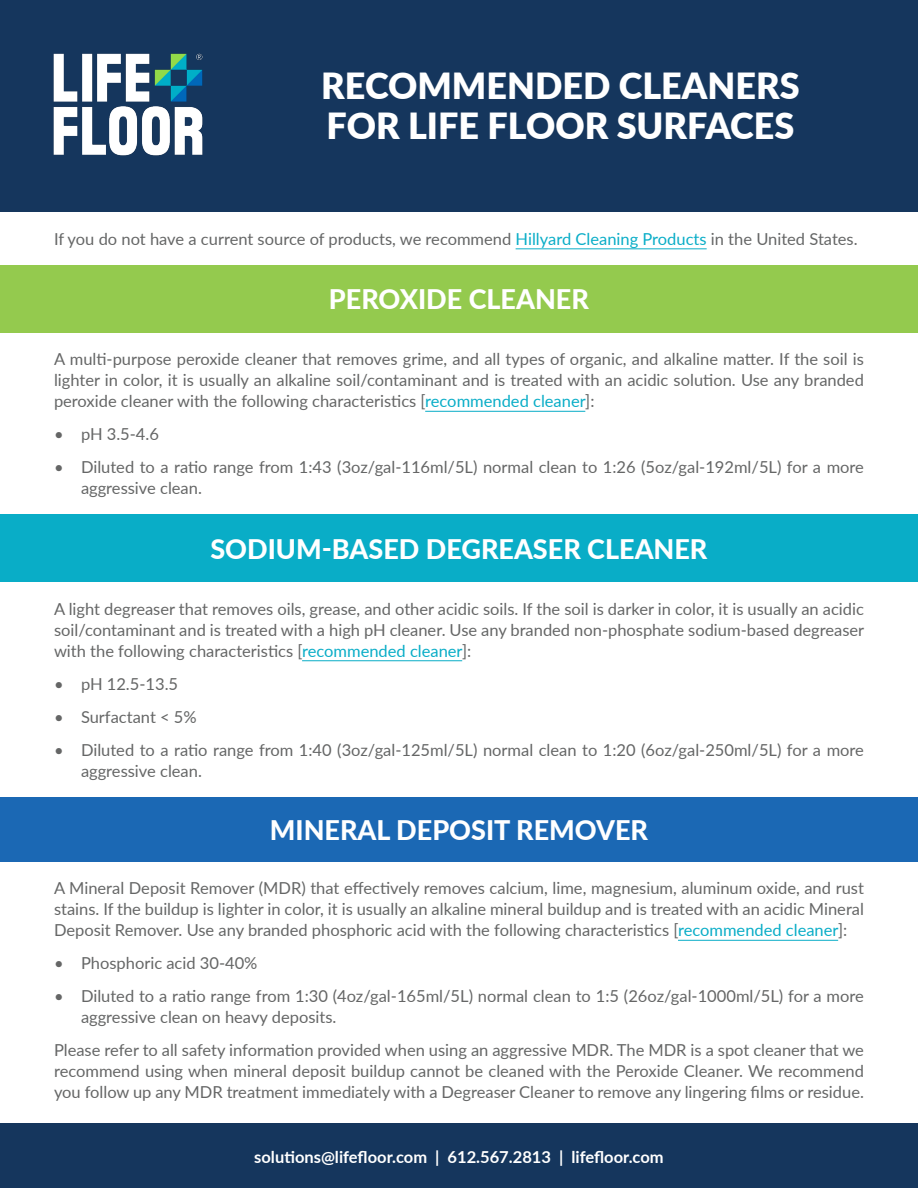
<style>
.page{position:relative;width:918px;height:1188px;background:#fff}
.page>*{position:absolute;margin:0;border:0;box-sizing:border-box;transform-origin:0 0}
.t1{font:900 36px "Lato";color:#fff}
.t2{font:800 27px "Lato";color:#fff}
.t3{font:16.5px/21px "Lato";color:#656666;text-align:justify}
.t4{font:700 16.5px "Lato";color:#fff}
.s1{color:#09adc7}
</style>
<div class="page">
<div style="left:0;top:1124px;width:918px;height:64px;background:#15365d"></div>
<div style="left:0;top:0;width:918px;height:212px;background:#15365d"></div>
<img style="left:53px;top:53px;width:150px;height:103px">
<div style="left:0;top:265px;width:918px;height:67px;background:#94ca4e"></div>
<div style="left:0;top:514px;width:918px;height:68px;background:#09adc7"></div>
<div style="left:0;top:797px;width:918px;height:64px;background:#1b68b4"></div>
<hr style="left:516px;top:248px;width:191px;height:1px;background:#09adc7">
<hr style="left:425px;top:411px;width:160px;height:1px;background:#09adc7">
<hr style="left:302px;top:660px;width:160px;height:1px;background:#09adc7">
<hr style="left:678px;top:940px;width:160px;height:1px;background:#09adc7">
<p class="t1" style="left:321px;top:59px;width:480px">RECOMMENDED CLEANERS</p>
<p class="t1" style="left:327px;top:99px;width:469px">FOR LIFE FLOOR SURFACES</p>
<p class="t3" style="left:54px;top:228px;width:805px">If you do not have a current source of products, we recommend <span class="s1">Hillyard Cleaning Products</span> in the United States.</p>
<p class="t2" style="left:329px;top:280px;width:262px">PEROXIDE CLEANER</p>
<p class="t3" style="left:54px;top:348px;width:811px">A multi-purpose peroxide cleaner that removes grime, and all types of organic, and alkaline matter. If the soil is lighter in color, it is usually an alkaline soil/contaminant and is treated with an acidic solution. Use any branded peroxide cleaner with the following characteristics [<span class="s1">recommended cleaner</span>]:</p>
<p class="t3" style="left:54px;top:423px;width:107px">• pH 3.5-4.6</p>
<p class="t3" style="left:81px;top:456px;width:784px;text-indent:-27px">• Diluted to a ratio range from 1:43 (3oz/gal-116ml/5L) normal clean to 1:26 (5oz/gal-192ml/5L) for a more aggressive clean.</p>
<p class="t2" style="left:210px;top:529px;width:499px">SODIUM-BASED DEGREASER CLEANER</p>
<p class="t3" style="left:54px;top:598px;width:812px">A light degreaser that removes oils, grease, and other acidic soils. If the soil is darker in color, it is usually an acidic soil/contaminant and is treated with a high pH cleaner. Use any branded non-phosphate sodium-based degreaser with the following characteristics [<span class="s1">recommended cleaner</span>]:</p>
<p class="t3" style="left:54px;top:673px;width:126px">• pH 12.5-13.5</p>
<p class="t3" style="left:54px;top:706px;width:144px">• Surfactant &lt; 5%</p>
<p class="t3" style="left:81px;top:739px;width:784px;text-indent:-27px">• Diluted to a ratio range from 1:40 (3oz/gal-125ml/5L) normal clean to 1:20 (6oz/gal-250ml/5L) for a more aggressive clean.</p>
<p class="t2" style="left:270px;top:810px;width:380px">MINERAL DEPOSIT REMOVER</p>
<p class="t3" style="left:54px;top:877px;width:811px">A Mineral Deposit Remover (MDR) that effectively removes calcium, lime, magnesium, aluminum oxide, and rust stains. If the buildup is lighter in color, it is usually an alkaline mineral buildup and is treated with an acidic Mineral Deposit Remover. Use any branded phosphoric acid with the following characteristics [<span class="s1">recommended cleaner</span>]:</p>
<p class="t3" style="left:54px;top:952px;width:205px">• Phosphoric acid 30-40%</p>
<p class="t3" style="left:81px;top:985px;width:784px;text-indent:-27px">• Diluted to a ratio range from 1:30 (4oz/gal-165ml/5L) normal clean to 1:5 (26oz/gal-1000ml/5L) for a more aggressive clean on heavy deposits.</p>
<p class="t3" style="left:54px;top:1039px;width:811px">Please refer to all safety information provided when using an aggressive MDR. The MDR is a spot cleaner that we recommend using when mineral deposit buildup cannot be cleaned with the Peroxide Cleaner. We recommend you follow up any MDR treatment immediately with a Degreaser Cleaner to remove any lingering films or residue.</p>
<p class="t4" style="left:254px;top:1144px;width:411px">solutions@lifefloor.com | 612.567.2813 | lifefloor.com</p>
</div>
